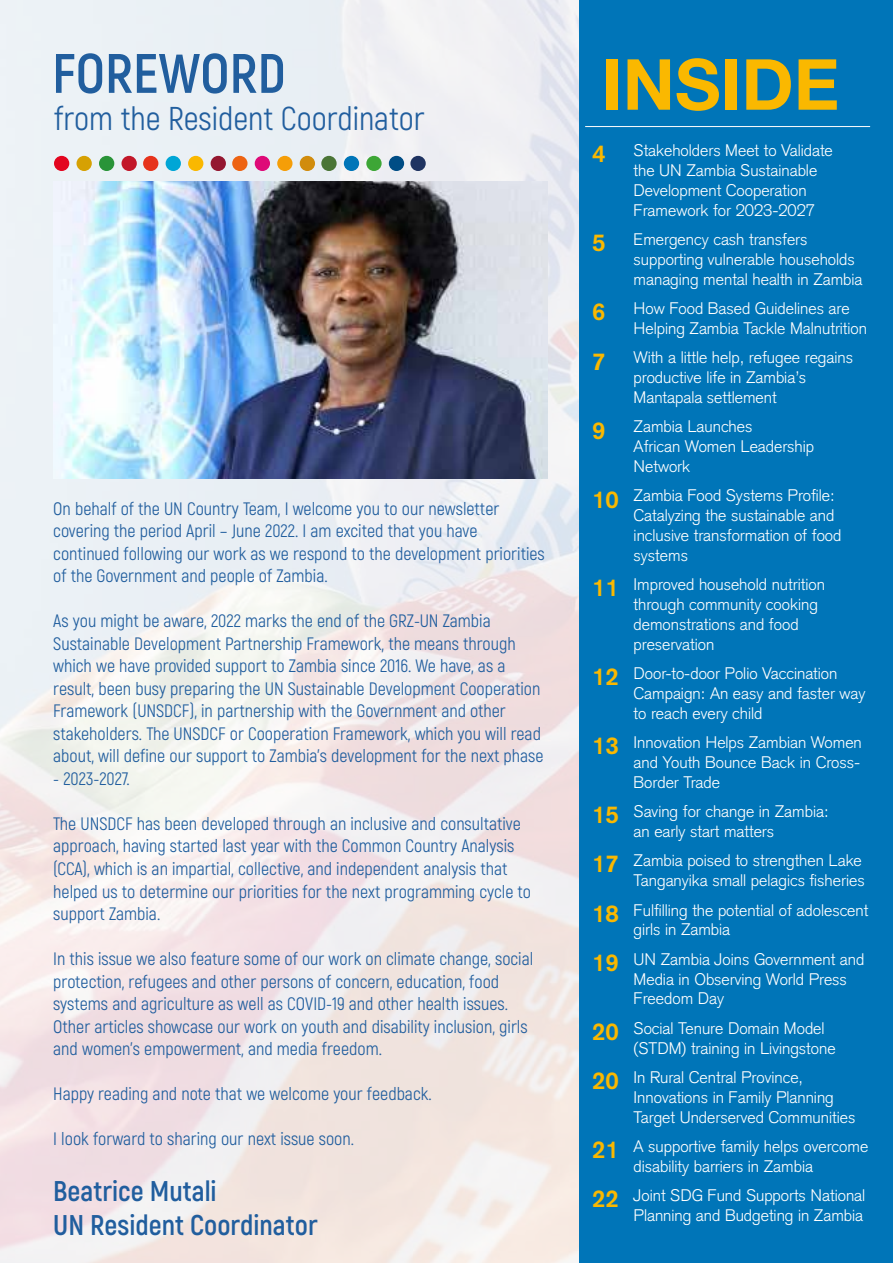
<style>
.page{position:relative;width:893px;height:1263px;background:#fff}
.page>*{position:absolute;margin:0;border:0;box-sizing:border-box;transform-origin:0 0}
.t1{font:700 70.5px "Helvetica Neue";color:#fab800}
.t2{font:700 55.5px "Akrobat";color:#215e9e}
.t3{font:33px "Akrobat";color:#215e9e}
.t4{font:700 28.5px/34.2px "Akrobat";color:#215e9e}
.t5{font:18px/22.5px "Akrobat";color:#215e9e}
.t6{font:300 16.5px/19.8px "Akzidenz Grotesk";color:#fff}
.s1{font-weight:700;font-size:24px;color:#fab800}
</style>
<div class="page">
<img style="left:0;top:0;width:579px;height:1263px">
<div style="left:579px;top:0;width:314px;height:1263px;background:#0075b8"></div>
<div style="left:54px;top:156px;width:15px;height:15px;background:#e3051f;border-radius:50%"></div>
<div style="left:76px;top:156px;width:16px;height:15px;background:#d6a103;border-radius:50%"></div>
<div style="left:99px;top:156px;width:15px;height:15px;background:#299438;border-radius:50%"></div>
<div style="left:121px;top:156px;width:16px;height:15px;background:#c21729;border-radius:50%"></div>
<div style="left:143px;top:156px;width:15px;height:15px;background:#e6331c;border-radius:50%"></div>
<div style="left:166px;top:156px;width:15px;height:15px;background:#00a6d6;border-radius:50%"></div>
<div style="left:188px;top:156px;width:15px;height:15px;background:#fab800;border-radius:50%"></div>
<div style="left:211px;top:156px;width:15px;height:15px;background:#941730;border-radius:50%"></div>
<div style="left:232px;top:156px;width:15px;height:15px;background:#ed6312;border-radius:50%"></div>
<div style="left:255px;top:156px;width:15px;height:15px;background:#de0a78;border-radius:50%"></div>
<div style="left:277px;top:156px;width:15px;height:15px;background:#f59e08;border-radius:50%"></div>
<div style="left:300px;top:156px;width:15px;height:15px;background:#d18c0d;border-radius:50%"></div>
<div style="left:321px;top:156px;width:16px;height:15px;background:#4a7536;border-radius:50%"></div>
<div style="left:344px;top:156px;width:15px;height:15px;background:#0075b8;border-radius:50%"></div>
<div style="left:366px;top:156px;width:16px;height:15px;background:#3da636;border-radius:50%"></div>
<div style="left:389px;top:156px;width:15px;height:15px;background:#004d85;border-radius:50%"></div>
<div style="left:410px;top:156px;width:16px;height:15px;background:#1f3361;border-radius:50%"></div>
<img style="left:53px;top:181px;width:494px;height:298px">
<hr style="left:585px;top:126px;width:285px;height:1px;background:#fff">
<h2 class="t2" style="left:52px;top:39px;width:235px">FOREWORD</h2>
<h3 class="t3" style="left:54px;top:99px;width:372px">from the Resident Coordinator</h3>
<p class="t5" style="left:53px;top:497px;width:493px">On behalf of the UN Country Team, I welcome you to our newsletter covering the period April – June 2022. I am excited that you have continued following our work as we respond to the development priorities of the Government and people of Zambia.</p>
<p class="t5" style="left:53px;top:610px;width:492px">As you might be aware, 2022 marks the end of the GRZ-UN Zambia Sustainable Development Partnership Framework, the means through which we have provided support to Zambia since 2016. We have, as a result, been busy preparing the UN Sustainable Development Cooperation Framework (UNSDCF), in partnership with the Government and other stakeholders. The UNSDCF or Cooperation Framework, which you will read about, will define our support to Zambia’s development for the next phase</p>
<p class="t5" style="left:53px;top:767px;width:78px">- 2023-2027.</p>
<p class="t5" style="left:53px;top:812px;width:479px">The UNSDCF has been developed through an inclusive and consultative approach, having started last year with the Common Country Analysis (CCA), which is an impartial, collective, and independent analysis that helped us to determine our priorities for the next programming cycle to support Zambia.</p>
<p class="t5" style="left:53px;top:947px;width:481px">In this issue we also feature some of our work on climate change, social protection, refugees and other persons of concern, education, food systems and agriculture as well as COVID-19 and other health issues.<br>Other articles showcase our work on youth and disability inclusion, girls and women’s empowerment, and media freedom.</p>
<p class="t5" style="left:53px;top:1082px;width:380px">Happy reading and note that we welcome your feedback.</p>
<p class="t5" style="left:53px;top:1127px;width:302px">I look forward to sharing our next issue soon.</p>
<h3 class="t4" style="left:53px;top:1174px;width:266px">Beatrice Mutali<br>UN Resident Coordinator</h3>
<h1 class="t1" style="left:602px;top:29px;width:239px">INSIDE</h1>
<p class="t6" style="left:634px;top:141px;width:201px;text-indent:-41px"><span class="s1">4</span> Stakeholders Meet to Validate the UN Zambia Sustainable<br>Development Cooperation<br>Framework for 2023-2027</p>
<p class="t6" style="left:634px;top:230px;width:230px;text-indent:-41px"><span class="s1">5</span> Emergency cash transfers supporting vulnerable households managing mental health in Zambia</p>
<p class="t6" style="left:634px;top:299px;width:235px;text-indent:-41px"><span class="s1">6</span> How Food Based Guidelines are<br>Helping Zambia Tackle Malnutrition</p>
<p class="t6" style="left:634px;top:348px;width:221px;text-indent:-41px"><span class="s1">7</span> With a little help, refugee regains productive life in Zambia’s<br>Mantapala settlement</p>
<p class="t6" style="left:634px;top:417px;width:182px;text-indent:-41px"><span class="s1">9</span> Zambia Launches<br>African Women Leadership<br>Network</p>
<p class="t6" style="left:634px;top:486px;width:209px;text-indent:-41px"><span class="s1">10</span> Zambia Food Systems Profile:<br>Catalyzing the sustainable and inclusive transformation of food systems</p>
<p class="t6" style="left:634px;top:575px;width:193px;text-indent:-41px"><span class="s1">11</span> Improved household nutrition through community cooking demonstrations and food preservation</p>
<p class="t6" style="left:634px;top:663px;width:233px;text-indent:-41px"><span class="s1">12</span> Door-to-door Polio Vaccination<br>Campaign: An easy and faster way to reach every child</p>
<p class="t6" style="left:634px;top:732px;width:230px;text-align:justify;text-indent:-41px"><span class="s1">13</span> Innovation Helps Zambian Women and Youth Bounce Back in Cross-Border Trade</p>
<p class="t6" style="left:634px;top:801px;width:196px;text-indent:-41px"><span class="s1">15</span> Saving for change in Zambia: an early start matters</p>
<p class="t6" style="left:592px;top:851px;width:274px;text-align:right"><span class="s1">17</span> Zambia poised to strengthen Lake<br>Tanganyika small pelagics fisheries</p>
<p class="t6" style="left:634px;top:900px;width:236px;text-indent:-41px"><span class="s1">18</span> Fulfilling the potential of adolescent girls in Zambia</p>
<p class="t6" style="left:634px;top:949px;width:232px;text-indent:-41px"><span class="s1">19</span> UN Zambia Joins Government and<br>Media in Observing World Press<br>Freedom Day</p>
<p class="t6" style="left:634px;top:1018px;width:204px;text-indent:-41px"><span class="s1">20</span> Social Tenure Domain Model (STDM) training in Livingstone</p>
<p class="t6" style="left:634px;top:1067px;width:223px;text-indent:-41px"><span class="s1">20</span> In Rural Central Province,<br>Innovations in Family Planning<br>Target Underserved Communities</p>
<p class="t6" style="left:634px;top:1136px;width:236px;text-indent:-41px"><span class="s1">21</span> A supportive family helps overcome disability barriers in Zambia</p>
<p class="t6" style="left:592px;top:1186px;width:274px;text-align:right"><span class="s1">22</span> Joint SDG Fund Supports National<br>Planning and Budgeting in Zambia</p>
</div>
